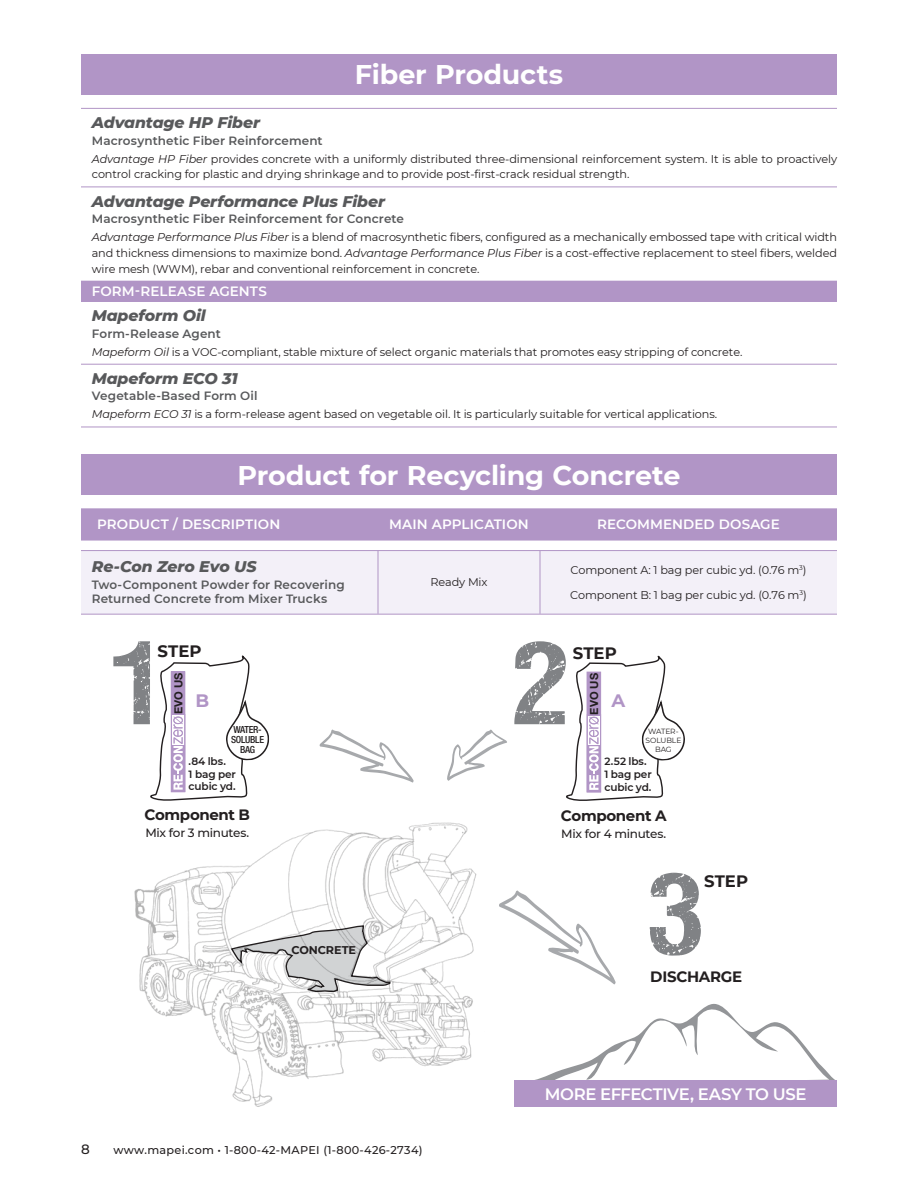
<style>
.page{position:relative;width:918px;height:1188px;background:#fff}
.page>*{position:absolute;margin:0;border:0;box-sizing:border-box;transform-origin:0 0}
.t1{font:700 27px "Montserrat";letter-spacing:-.005em;color:#fff}
.t2{font:700 18px "Montserrat";color:#b195c6}
.t3{font:600 16.5px "Montserrat";letter-spacing:-.025em;color:#fff}
.t4{font:700 16.5px "Montserrat";letter-spacing:.005em;color:#231f20}
.t5{font:italic 800 15.75px "Montserrat";letter-spacing:-.005em;color:#58595b}
.t6{font:700 15px "Montserrat";letter-spacing:-.02em;color:#231f20}
.t7{font:600 13.5px "Montserrat";letter-spacing:.01em;color:#fff}
.t8{font:500 13.5px "Montserrat";color:#231f20}
.t9{font:600 12px/14.4px "Montserrat";letter-spacing:.01em;color:#58595b}
.t10{font:500 12px "Montserrat";letter-spacing:-.02em;color:#231f20}
.t11{font:11.25px/15.8px "Montserrat";letter-spacing:-.01em;color:#231f20}
.t12{font:500 11.25px "Montserrat";letter-spacing:.025em;color:#231f20}
.t13{font:700 11.25px "Helvetica Neue LT Std";color:#231f20}
.t14{font:700 11.25px "Montserrat";letter-spacing:-.005em;color:#231f20}
.t15{font:600 10.5px/12.6px "Montserrat";letter-spacing:-.01em;color:#231f20}
.t16{font:500 condensed 9.75px/9.8px "Helvetica Neue LT Std";letter-spacing:-.025em;color:#231f20;text-align:center}
.t17{font:7.5px/9px "Montserrat";letter-spacing:-.01em;color:#231f20;text-align:center}
.s1{font-style:italic}
</style>
<div class="page">
<svg style="left:319px;top:729px;width:95px;height:54px"></svg>
<svg style="left:499px;top:890px;width:117px;height:95px"></svg>
<svg style="left:650px;top:873px;width:51px;height:83px"></svg>
<svg style="left:535px;top:1003px;width:300px;height:77px"></svg>
<svg style="left:447px;top:729px;width:60px;height:52px"></svg>
<img style="left:134px;top:822px;width:343px;height:285px">
<svg style="left:113px;top:641px;width:157px;height:160px"></svg>
<svg style="left:514px;top:641px;width:171px;height:160px"></svg>
<div style="left:514px;top:1080px;width:323px;height:27px;background:#b195c6"></div>
<div style="left:81px;top:54px;width:756px;height:40px;background:#b195c6"></div>
<svg style="left:81px;top:186px;width:756px;height:241px"></svg>
<div style="left:81px;top:281px;width:756px;height:20px;background:#b195c6"></div>
<hr style="left:81px;top:108px;width:756px;height:1px;background:#b195c6">
<hr style="left:81px;top:187px;width:756px;height:1px;background:#b195c6">
<hr style="left:81px;top:301px;width:756px;height:1px;background:#b195c6">
<hr style="left:81px;top:364px;width:756px;height:1px;background:#b195c6">
<hr style="left:81px;top:427px;width:756px;height:1px;background:#b195c6">
<div style="left:81px;top:508px;width:756px;height:33px;background:#b195c6"></div>
<div style="left:81px;top:551px;width:756px;height:63px;background:#f3f0f8"></div>
<hr style="left:81px;top:550px;width:297px;height:1px;background:#b195c6">
<hr style="left:378px;top:550px;width:162px;height:1px;background:#b195c6">
<hr style="left:540px;top:550px;width:297px;height:1px;background:#b195c6">
<hr style="left:81px;top:614px;width:297px;height:1px;background:#b195c6">
<hr style="left:378px;top:614px;width:162px;height:1px;background:#b195c6">
<hr style="left:540px;top:614px;width:297px;height:1px;background:#b195c6">
<hr style="left:378px;top:551px;width:1px;height:63px;background:#b195c6">
<hr style="left:540px;top:551px;width:1px;height:63px;background:#b195c6">
<div style="left:81px;top:454px;width:756px;height:41px;background:#b195c6"></div>
<h1 class="t1" style="left:355px;top:55px;width:210px">Fiber Products</h1>
<h3 class="t5" style="left:92px;top:111px;width:170px">Advantage HP Fiber</h3>
<p class="t9" style="left:92px;top:133px;width:232px">Macrosynthetic Fiber Reinforcement</p>
<p class="t11" style="left:92px;top:150px;width:747px"><span class="s1">Advantage HP Fiber</span> provides concrete with a uniformly distributed three-dimensional reinforcement system. It is able to proactively control cracking for plastic and drying shrinkage and to provide post-first-crack residual strength.</p>
<h3 class="t5" style="left:92px;top:189px;width:295px">Advantage Performance Plus Fiber</h3>
<p class="t9" style="left:92px;top:211px;width:314px">Macrosynthetic Fiber Reinforcement for Concrete</p>
<p class="t11" style="left:92px;top:229px;width:747px;text-align:justify"><span class="s1">Advantage Performance Plus Fiber</span> is a blend of macrosynthetic fibers, configured as a mechanically embossed tape with critical width and thickness dimensions to maximize bond. <span class="s1">Advantage Performance Plus Fiber</span> is a cost-effective replacement to steel fibers, welded wire mesh (WWM), rebar and conventional reinforcement in concrete.</p>
<p class="t7" style="left:92px;top:282px;width:177px">FORM-RELEASE AGENTS</p>
<h3 class="t5" style="left:92px;top:304px;width:116px">Mapeform Oil</h3>
<p class="t9" style="left:92px;top:326px;width:131px">Form-Release Agent</p>
<p class="t11" style="left:92px;top:343px;width:652px"><span class="s1">Mapeform Oil</span> is a VOC-compliant, stable mixture of select organic materials that promotes easy stripping of concrete.</p>
<h3 class="t5" style="left:92px;top:367px;width:148px">Mapeform ECO 31</h3>
<p class="t9" style="left:92px;top:388px;width:167px">Vegetable-Based Form Oil</p>
<p class="t11" style="left:92px;top:406px;width:627px"><span class="s1">Mapeform ECO 31</span> is a form-release agent based on vegetable oil. It is particularly suitable for vertical applications.</p>
<h1 class="t1" style="left:238px;top:456px;width:444px">Product for Recycling Concrete</h1>
<p class="t7" style="left:97px;top:515px;width:185px">PRODUCT / DESCRIPTION</p>
<p class="t7" style="left:389px;top:515px;width:141px">MAIN APPLICATION</p>
<p class="t7" style="left:597px;top:515px;width:184px">RECOMMENDED DOSAGE</p>
<h3 class="t5" style="left:92px;top:555px;width:166px">Re-Con Zero Evo US</h3>
<p class="t9" style="left:92px;top:577px;width:255px">Two-Component Powder for Recovering<br>Returned Concrete from Mixer Trucks</p>
<p class="t11" style="left:430px;top:574px;width:59px">Ready Mix</p>
<p class="t11" style="left:570px;top:562px;width:238px">Component A: 1 bag per cubic yd. (0.76 m<sup>3</sup>)</p>
<p class="t11" style="left:570px;top:586px;width:238px">Component B: 1 bag per cubic yd. (0.76 m<sup>3</sup>)</p>
<h3 class="t4" style="left:157px;top:640px;width:46px">STEP</h3>
<p class="t13" style="left:171px;top:714px;width:43px;rotate:-90deg">EVO US</p>
<h2 class="t2" style="left:196px;top:688px;width:15px">B</h2>
<p class="t16" style="left:231px;top:725px;width:35px">WATER-<br>SOLUBLE<br>BAG</p>
<p class="t15" style="left:189px;top:755px;width:49px">.84 lbs.<br>1 bag per cubic yd.</p>
<h3 class="t6" style="left:145px;top:804px;width:107px">Component B</h3>
<p class="t10" style="left:145px;top:825px;width:105px">Mix for 3 minutes.</p>
<p class="t14" style="left:292px;top:942px;width:66px">CONCRETE</p>
<p class="t8" style="left:81px;top:1140px;width:10px">8</p>
<p class="t12" style="left:113px;top:1142px;width:311px">www.mapei.com • 1-800-42-MAPEI (1-800-426-2734)</p>
<h3 class="t4" style="left:573px;top:641px;width:46px">STEP</h3>
<p class="t13" style="left:587px;top:715px;width:43px;rotate:-90deg">EVO US</p>
<h2 class="t2" style="left:611px;top:688px;width:15px">A</h2>
<p class="t17" style="left:646px;top:726px;width:37px">WATER-<br>SOLUBLE<br>BAG</p>
<p class="t15" style="left:604px;top:755px;width:49px">2.52 lbs.<br>1 bag per cubic yd.</p>
<h3 class="t6" style="left:561px;top:805px;width:107px">Component A</h3>
<p class="t10" style="left:561px;top:825px;width:107px">Mix for 4 minutes.</p>
<h3 class="t4" style="left:704px;top:869px;width:46px">STEP</h3>
<h3 class="t6" style="left:650px;top:966px;width:94px">DISCHARGE</h3>
<h3 class="t3" style="left:545px;top:1082px;width:263px">MORE EFFECTIVE, EASY TO USE</h3>
</div>
